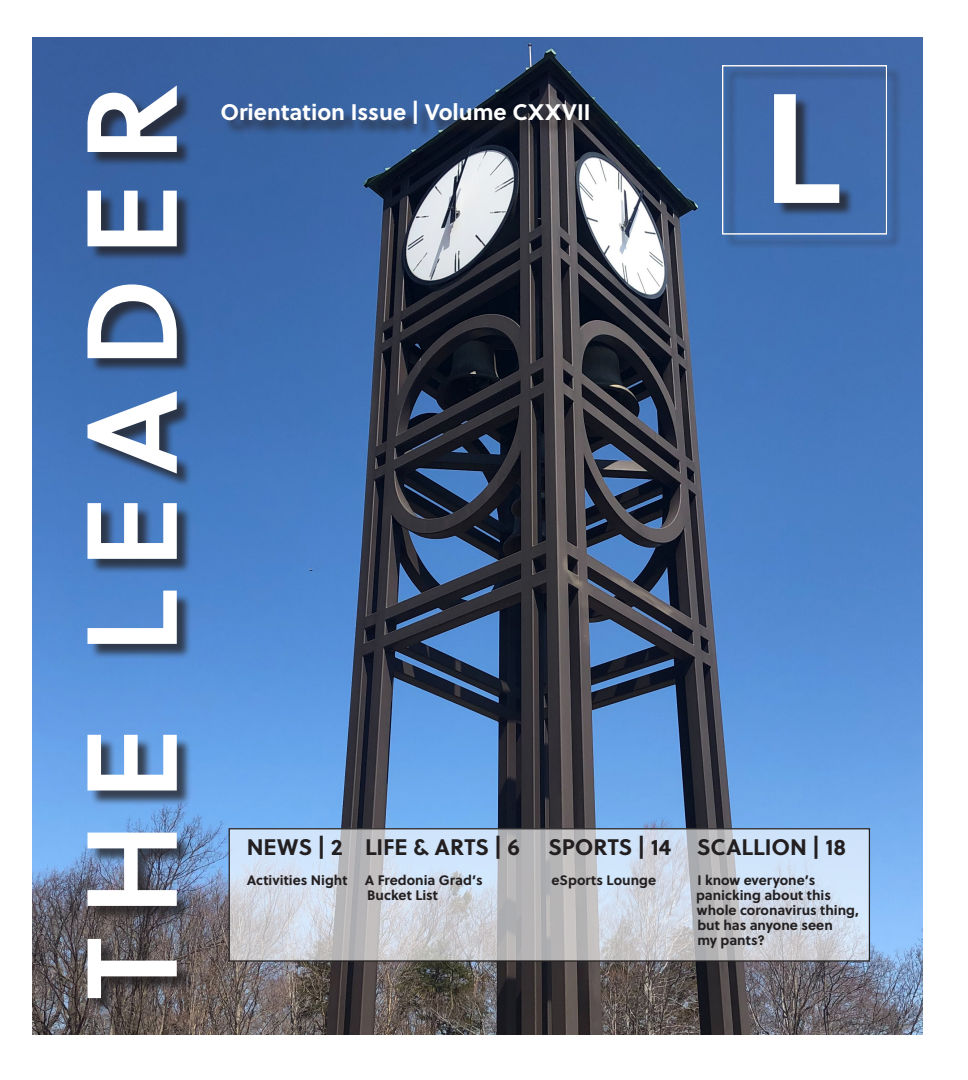
<style>
.page{position:relative;width:968px;height:1080px;background:#fff}
.page>*{position:absolute;margin:0;border:0;box-sizing:border-box;transform-origin:0 0}
.t1{font:127.5px "Soleil Sb";letter-spacing:.16em;color:#fff}
.Bodycopy{font:700 22.5px "Soleil";color:#231f20}
.Bodycopy-2{font:700 22.5px "Soleil";color:#fff}
.Bodycopy-3{font:700 13.75px/15px "Soleil";color:#231f20}
</style>
<div class="page">
<img style="left:32px;top:38px;width:890px;height:997px">
<div style="left:90px;top:88px;width:102px;height:925px;background:#231f20;opacity:.75"></div>
<div style="left:224px;top:103px;width:380px;height:36px;background:#231f20;opacity:.75"></div>
<svg style="left:231px;top:830px;width:637px;height:130px;background:#c8ced8"></svg>
<div style="left:229px;top:828px;width:641px;height:134px;border:1px solid #231f20"></div>
<div style="left:725px;top:67px;width:176px;height:182px;background:#231f20;opacity:.75"></div>
<img style="left:722px;top:65px;width:164px;height:187px">
<p class="t1" style="left:35px;top:1000px;width:918px;rotate:-90deg">THE LEADER</p>
<p class="Bodycopy-2" style="left:220px;top:95px;width:371px">Orientation Issue | Volume CXXVII</p>
<p class="Bodycopy" style="left:247px;top:830px;width:275px">NEWS | 2 LIFE &amp; ARTS | 6</p>
<p class="Bodycopy" style="left:548px;top:830px;width:300px">SPORTS | 14 SCALLION | 18</p>
<p class="Bodycopy-3" style="left:247px;top:872px;width:237px">Activities Night A Fredonia Grad’s</p>
<p class="Bodycopy-3" style="left:551px;top:872px;width:106px">eSports Lounge</p>
<p class="Bodycopy-3" style="left:697px;top:872px;width:119px">I know everyone’s</p>
<p class="Bodycopy-3" style="left:367px;top:887px;width:72px">Bucket List</p>
<p class="Bodycopy-3" style="left:696px;top:887px;width:164px">panicking about this whole coronavirus thing, but has anyone seen</p>
<p class="Bodycopy-3" style="left:697px;top:932px;width:69px">my pants?</p>
</div>
